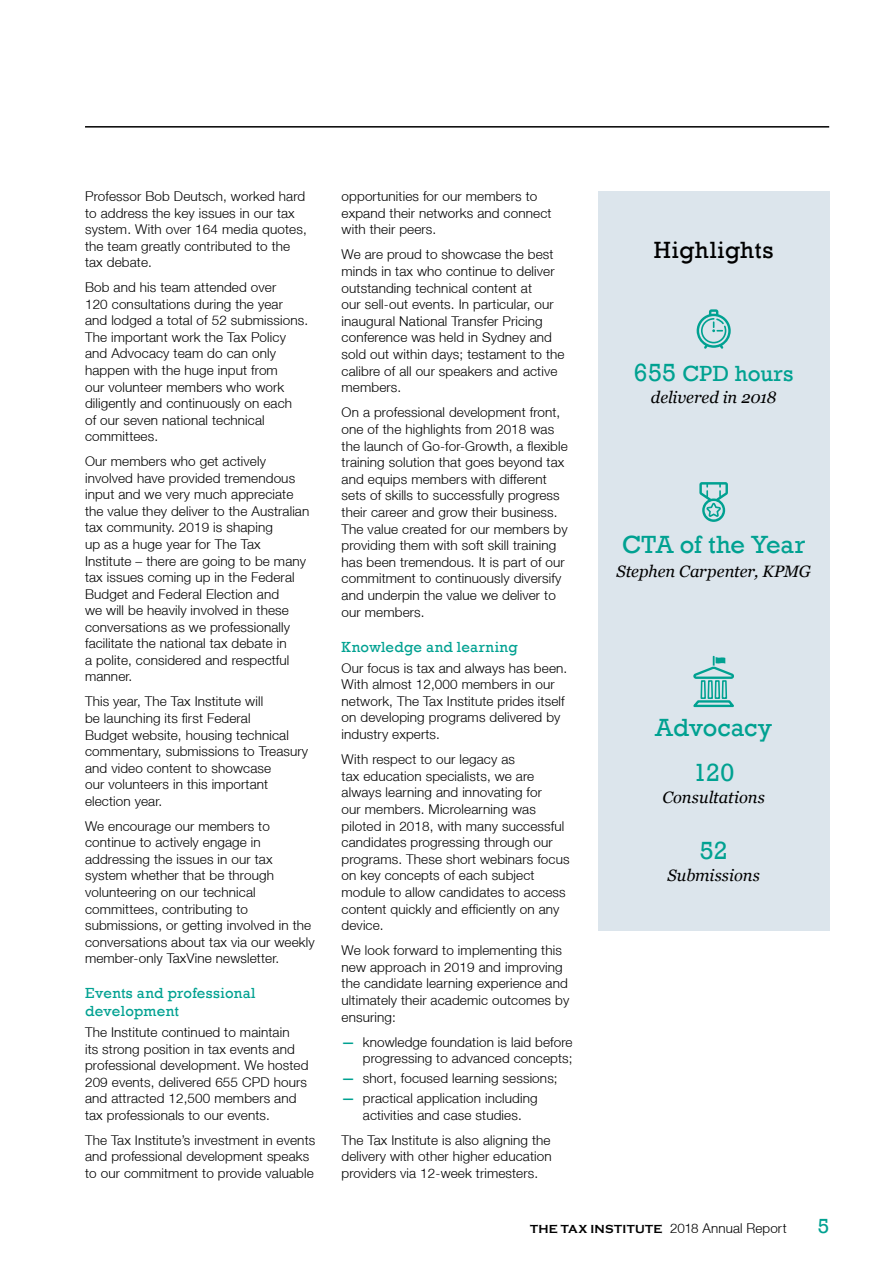
<style>
.page{position:relative;width:893px;height:1263px;background:#fff}
.page>*{position:absolute;margin:0;border:0;box-sizing:border-box;transform-origin:0 0}
.Pullout_stats{font:25.5px "Rockwell";color:#00a191}
.Pullouts_H1{font:24.15px "Rockwell";letter-spacing:.02em;color:#000}
.Pullout_stats-2{font:22.5px "Rockwell";letter-spacing:.005em;color:#00a191}
.t1{font:21px "Rockwell";color:#00a191}
.Pullout_stats-3{font:italic 16.5px "Georgia";letter-spacing:-.005em;color:#000}
.t2{font:15px/18px "Rockwell";letter-spacing:.015em;color:#00a191}
.Body{font:300 13.5px/16.5px "Helvetica Neue LT";letter-spacing:.01em;color:#000}
.s1{font-weight:500;color:#00a191}
.s2{font-size:25.5px}
.s3{font-family:"Copperplate Gothic";font-weight:700;font-size:12px}
</style>
<div class="page">
<div style="left:598px;top:191px;width:231px;height:740px;background:#dce5ec"></div>
<svg style="left:699px;top:482px;width:29px;height:40px"></svg>
<svg style="left:697px;top:309px;width:34px;height:40px"></svg>
<svg style="left:693px;top:656px;width:41px;height:52px"></svg>
<hr style="left:85px;top:126px;width:744px;height:2px;background:#000">
<p class="Body" style="left:85px;top:188px;width:223px">Professor Bob Deutsch, worked hard to address the key issues in our tax system. With over 164 media quotes, the team greatly contributed to the tax debate.</p>
<p class="Body" style="left:85px;top:279px;width:225px">Bob and his team attended over<br>120 consultations during the year and lodged a total of 52 submissions.<br>The important work the Tax Policy and Advocacy team do can only happen with the huge input from<br>our volunteer members who work diligently and continuously on each<br>of our seven national technical committees.</p>
<p class="Body" style="left:85px;top:453px;width:226px">Our members who get actively involved have provided tremendous input and we very much appreciate the value they deliver to the Australian tax community. 2019 is shaping<br>up as a huge year for The Tax<br>Institute – there are going to be many tax issues coming up in the Federal<br>Budget and Federal Election and<br>we will be heavily involved in these conversations as we professionally facilitate the national tax debate in<br>a polite, considered and respectful manner.</p>
<p class="Body" style="left:85px;top:693px;width:225px">This year, The Tax Institute will<br>be launching its first Federal<br>Budget website, housing technical commentary, submissions to Treasury and video content to showcase<br>our volunteers in this important election year.</p>
<p class="Body" style="left:85px;top:817px;width:231px">We encourage our members to continue to actively engage in addressing the issues in our tax system whether that be through volunteering on our technical committees, contributing to submissions, or getting involved in the conversations about tax via our weekly member-only TaxVine newsletter.</p>
<h1 class="t2" style="left:85px;top:984px;width:172px">Events and professional development</h1>
<p class="Body" style="left:85px;top:1024px;width:225px">The Institute continued to maintain<br>its strong position in tax events and professional development. We hosted 209 events, delivered 655 CPD hours and attracted 12,500 members and tax professionals to our events.</p>
<p class="Body" style="left:85px;top:1131px;width:232px">The Tax Institute’s investment in events and professional development speaks to our commitment to provide valuable</p>
<p class="Body" style="left:342px;top:188px;width:211px">opportunities for our members to expand their networks and connect with their peers.</p>
<p class="Body" style="left:342px;top:246px;width:225px">We are proud to showcase the best minds in tax who continue to deliver outstanding technical content at<br>our sell-out events. In particular, our inaugural National Transfer Pricing conference was held in Sydney and sold out within days; testament to the calibre of all our speakers and active members.</p>
<p class="Body" style="left:342px;top:404px;width:228px">On a professional development front, one of the highlights from 2018 was the launch of Go-for-Growth, a flexible training solution that goes beyond tax and equips members with different sets of skills to successfully progress their career and grow their business.<br>The value created for our members by providing them with soft skill training has been tremendous. It is part of our commitment to continuously diversify and underpin the value we deliver to our members.</p>
<h1 class="t2" style="left:342px;top:638px;width:178px">Knowledge and learning</h1>
<p class="Body" style="left:342px;top:659px;width:227px">Our focus is tax and always has been.<br>With almost 12,000 members in our network, The Tax Institute prides itself on developing programs delivered by industry experts.</p>
<p class="Body" style="left:342px;top:751px;width:230px">With respect to our legacy as<br>tax education specialists, we are always learning and innovating for<br>our members. Microlearning was piloted in 2018, with many successful candidates progressing through our programs. These short webinars focus on key concepts of each subject module to allow candidates to access content quickly and efficiently on any device.</p>
<p class="Body" style="left:342px;top:942px;width:229px">We look forward to implementing this new approach in 2019 and improving the candidate learning experience and ultimately their academic outcomes by ensuring:</p>
<p class="Body" style="left:342px;top:1033px;width:233px;text-align:right"><span class="s1">—</span> knowledge foundation is laid before progressing to advanced concepts;</p>
<p class="Body" style="left:342px;top:1070px;width:218px"><span class="s1">—</span> short, focused learning sessions;</p>
<p class="Body" style="left:342px;top:1089px;width:198px;text-align:center"><span class="s1">—</span> practical application including activities and case studies.</p>
<p class="Body" style="left:342px;top:1131px;width:212px;text-align:justify">The Tax Institute is also aligning the delivery with other higher education providers via 12-week trimesters.</p>
<p class="Pullouts_H1" style="left:654px;top:236px;width:121px">Highlights</p>
<p class="Pullout_stats-2" style="left:634px;top:361px;width:161px"><span class="s2">655</span> CPD hours</p>
<p class="Pullout_stats-3" style="left:651px;top:385px;width:127px">delivered in 2018</p>
<p class="Pullout_stats" style="left:622px;top:529px;width:185px">CTA of the Year</p>
<p class="Pullout_stats-3" style="left:616px;top:559px;width:196px">Stephen Carpenter, KPMG</p>
<p class="Pullout_stats" style="left:655px;top:712px;width:118px">Advocacy</p>
<p class="Pullout_stats" style="left:693px;top:757px;width:42px">120</p>
<p class="Pullout_stats-3" style="left:662px;top:785px;width:104px">Consultations</p>
<p class="Pullout_stats" style="left:700px;top:836px;width:29px">52</p>
<p class="Pullout_stats-3" style="left:667px;top:863px;width:94px">Submissions</p>
<p class="Body" style="left:530px;top:1220px;width:258px"><span class="s3">THE TAX INSTITUTE</span> 2018 Annual Report</p>
<h3 class="t1" style="left:818px;top:1214px;width:13px">5</h3>
</div>
